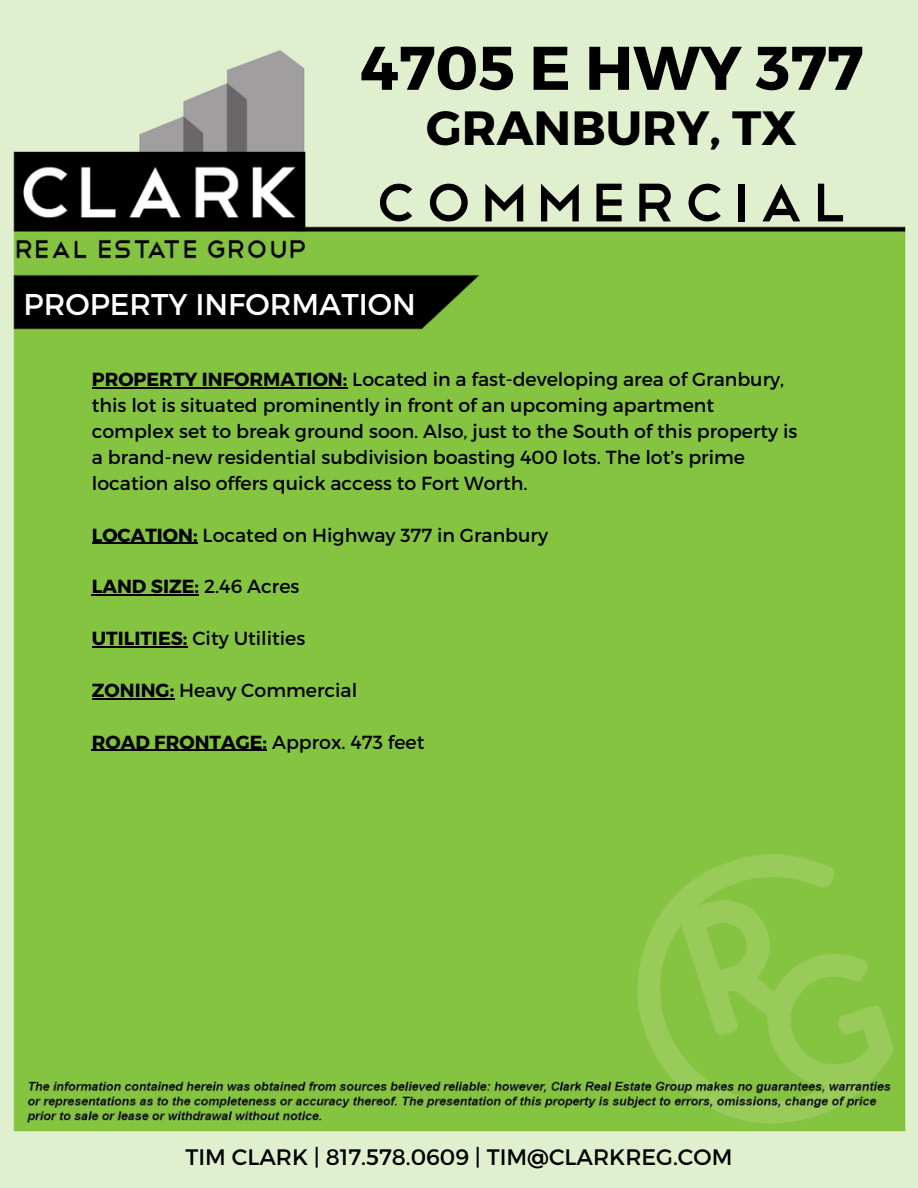
<style>
.page{position:relative;width:918px;height:1188px;background:#fff}
.page>*{position:absolute;margin:0;border:0;box-sizing:border-box;transform-origin:0 0}
.t1{font:70.65px "Telegrafico";letter-spacing:.095em;color:#000}
.t2{font:700 61.5px "Montserrat";color:#000}
.t3{font:700 48px "Montserrat";color:#000}
.t4{font:30px "Montserrat";color:#fff}
.t5{font:22.35px "Montserrat";color:#000}
.t6{font:18.9px/25.8px "Montserrat";color:#000}
.t7{font:700 18.9px "Montserrat";color:#000}
.s1{font-weight:700}
.s2{font-weight:400}
</style>
<div class="page">
<img style="left:0;top:0;width:918px;height:1188px">
<hr style="left:92px;top:388px;width:255px;height:1px;background:#000">
<hr style="left:92px;top:543px;width:106px;height:1px;background:#000">
<hr style="left:92px;top:595px;width:107px;height:1px;background:#000">
<hr style="left:92px;top:646px;width:96px;height:1px;background:#000">
<hr style="left:92px;top:698px;width:82px;height:1px;background:#000">
<hr style="left:92px;top:750px;width:175px;height:1px;background:#000">
<p class="t2" style="left:360px;top:28px;width:505px">4705 E HWY 377</p>
<p class="t3" style="left:426px;top:97px;width:372px">GRANBURY, TX</p>
<p class="t1" style="left:375px;top:156px;width:475px">COMMERCIAL</p>
<p class="t4" style="left:24px;top:285px;width:394px">PROPERTY INFORMATION</p>
<p class="t6" style="left:92px;top:366px;width:707px"><span class="s1">PROPERTY INFORMATION:</span> Located in a fast-developing area of Granbury, this lot is situated prominently in front of an upcoming apartment complex set to break ground soon. Also, just to the South of this property is a brand-new residential subdivision boasting 400 lots. The lot’s prime location also offers quick access to Fort Worth.</p>
<p class="t6" style="left:92px;top:521px;width:458px"><span class="s1">LOCATION:</span> Located on Highway 377 in Granbury</p>
<p class="t7" style="left:92px;top:574px;width:209px">LAND SIZE: <span class="s2">2.46 Acres</span></p>
<p class="t6" style="left:92px;top:625px;width:215px"><span class="s1">UTILITIES:</span> City Utilities</p>
<p class="t6" style="left:92px;top:676px;width:267px"><span class="s1">ZONING:</span> Heavy Commercial</p>
<p class="t6" style="left:92px;top:728px;width:334px"><span class="s1">ROAD FRONTAGE:</span> Approx. 473 feet</p>
<p class="t5" style="left:186px;top:1143px;width:548px">TIM CLARK | 817.578.0609 | TIM@CLARKREG.COM</p>
</div>
